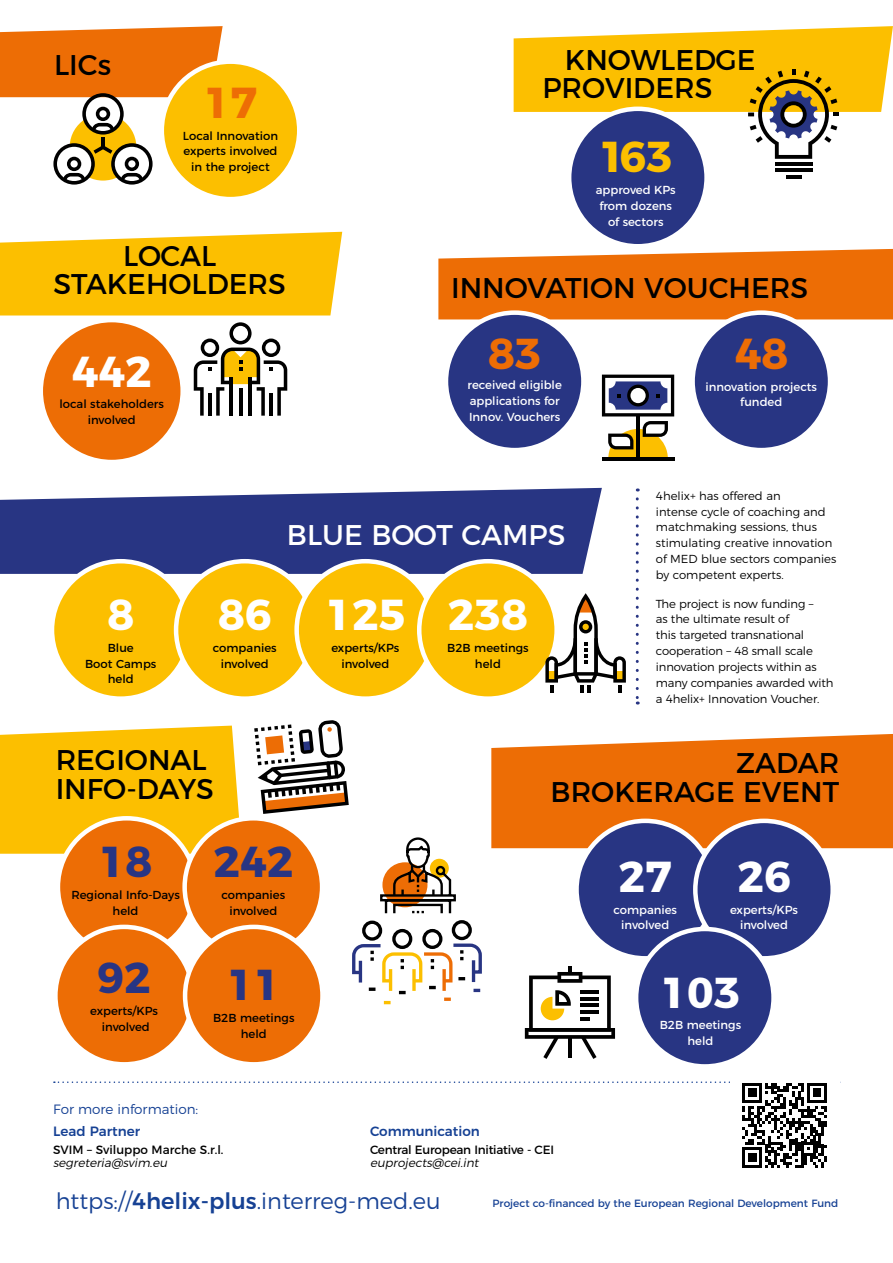
<style>
.page{position:relative;width:893px;height:1263px;background:#fff}
.page>*{position:absolute;margin:0;border:0;box-sizing:border-box;transform-origin:0 0}
.t1{font:700 43.2px "Montserrat";color:#fff}
.t2{font:700 43.2px "Montserrat";color:#283583}
.t3{font:700 43.2px "Montserrat";color:#ed6d05}
.t4{font:700 43.2px "Montserrat";color:#fcbf00}
.t5{font:28.5px/28.5px "Montserrat";color:#000}
.t6{font:28.5px "Montserrat";color:#fff}
.t7{font:300 22.5px "Montserrat";color:#164194}
.t8{font:500 13.5px "Montserrat";color:#164194}
.t9{font:300 13.5px "Montserrat";color:#164194}
.t10{font:italic 300 12px "Montserrat";color:#000}
.t11{font:12px "Montserrat";letter-spacing:-.02em;color:#000}
.t12{font:12px "Montserrat";color:#000}
.t13{font:300 11.55px/15.9px "Montserrat";letter-spacing:-.01em;color:#000}
.t14{font:11.55px/15.9px "Montserrat";color:#000;text-align:center}
.t15{font:11.55px/15.9px "Montserrat";color:#fff;text-align:center}
.t16{font:10.5px "Montserrat";color:#164194}
.s1{font-weight:500}
</style>
<div class="page">
<svg style="left:491px;top:734px;width:402px;height:114px;fill:#ed6d05"></svg>
<svg style="left:0;top:726px;width:239px;height:128px"></svg>
<svg style="left:438px;top:249px;width:455px;height:70px"></svg>
<svg style="left:0;top:232px;width:342px;height:83px"></svg>
<div style="left:569px;top:109px;width:138px;height:137px;background:#283583;border-radius:50%"></div>
<div style="left:567px;top:107px;width:142px;height:141px;border:4px solid #fff;border-radius:50%"></div>
<div style="left:43px;top:322px;width:137px;height:138px;background:#ed6d05;border-radius:50%"></div>
<div style="left:446px;top:313px;width:137px;height:137px;background:#283583;border-radius:50%"></div>
<div style="left:444px;top:310px;width:142px;height:142px;border:4px solid #fff;border-radius:50%"></div>
<div style="left:693px;top:313px;width:137px;height:137px;background:#283583;border-radius:50%"></div>
<div style="left:690px;top:310px;width:142px;height:142px;border:4px solid #fff;border-radius:50%"></div>
<div style="left:58px;top:818px;width:137px;height:138px;background:#ed6d05;border-radius:50%"></div>
<div style="left:185px;top:818px;width:137px;height:138px;background:#ed6d05;border-radius:50%"></div>
<div style="left:182px;top:816px;width:142px;height:142px;border:4px solid #fff;border-radius:50%"></div>
<div style="left:55px;top:927px;width:138px;height:137px;background:#ed6d05;border-radius:50%"></div>
<div style="left:53px;top:925px;width:142px;height:141px;border:4px solid #fff;border-radius:50%"></div>
<div style="left:185px;top:927px;width:137px;height:137px;background:#ed6d05;border-radius:50%"></div>
<div style="left:183px;top:925px;width:142px;height:141px;border:4px solid #fff;border-radius:50%"></div>
<div style="left:576px;top:821px;width:138px;height:137px;background:#283583;border-radius:50%"></div>
<div style="left:574px;top:819px;width:142px;height:141px;border:4px solid #fff;border-radius:50%"></div>
<div style="left:695px;top:821px;width:138px;height:137px;background:#283583;border-radius:50%"></div>
<div style="left:693px;top:819px;width:142px;height:141px;border:4px solid #fff;border-radius:50%"></div>
<div style="left:636px;top:929px;width:138px;height:137px;background:#283583;border-radius:50%"></div>
<div style="left:634px;top:927px;width:142px;height:142px;border:4px solid #fff;border-radius:50%"></div>
<div style="left:162px;top:62px;width:137px;height:137px;background:#fcbf00;border-radius:50%"></div>
<div style="left:160px;top:59px;width:141px;height:142px;border:4px solid #fff;border-radius:50%"></div>
<svg style="left:0;top:26px;width:223px;height:159px"></svg>
<hr style="left:775px;top:162px;width:37px;height:3px;background:#000">
<hr style="left:775px;top:168px;width:37px;height:4px;background:#000">
<hr style="left:786px;top:175px;width:15px;height:4px;background:#000">
<svg style="left:514px;top:26px;width:379px;height:133px"></svg>
<svg style="left:194px;top:322px;width:93px;height:94px"></svg>
<hr style="left:602px;top:457px;width:72px;height:3px;background:#000">
<svg style="left:602px;top:375px;width:72px;height:82px"></svg>
<svg style="left:0;top:488px;width:602px;height:86px;fill:#283583"></svg>
<div style="left:52px;top:561px;width:137px;height:138px;background:#fcbf00;border-radius:50%"></div>
<div style="left:50px;top:559px;width:142px;height:142px;border:4px solid #fff;border-radius:50%"></div>
<div style="left:176px;top:561px;width:137px;height:138px;background:#fcbf00;border-radius:50%"></div>
<div style="left:174px;top:559px;width:142px;height:142px;border:4px solid #fff;border-radius:50%"></div>
<div style="left:297px;top:561px;width:137px;height:138px;background:#fcbf00;border-radius:50%"></div>
<div style="left:294px;top:559px;width:142px;height:142px;border:4px solid #fff;border-radius:50%"></div>
<div style="left:419px;top:561px;width:138px;height:138px;background:#fcbf00;border-radius:50%"></div>
<div style="left:417px;top:559px;width:142px;height:142px;border:4px solid #fff;border-radius:50%"></div>
<svg style="left:545px;top:593px;width:81px;height:100px"></svg>
<svg style="left:254px;top:720px;width:95px;height:94px"></svg>
<svg style="left:525px;top:966px;width:90px;height:93px"></svg>
<svg style="left:54px;top:1081px;width:773px;height:87px"></svg>
<svg style="left:636px;top:499px;width:3px;height:205px"></svg>
<svg style="left:380px;top:837px;width:76px;height:77px"></svg>
<div style="left:392px;top:929px;width:20px;height:20px;border:3px solid #000;border-radius:50%"></div>
<div style="left:362px;top:920px;width:20px;height:21px;border:3px solid #000;border-radius:50%"></div>
<div style="left:422px;top:929px;width:20px;height:20px;border:3px solid #000;border-radius:50%"></div>
<div style="left:452px;top:920px;width:20px;height:20px;border:3px solid #000;border-radius:50%"></div>
<svg style="left:352px;top:941px;width:130px;height:63px"></svg>
<hr style="left:472px;top:960px;width:3px;height:22px;background:#283583">
<h2 class="t5" style="left:54px;top:48px;width:59px">LICs</h2>
<h1 class="t3" style="left:204px;top:67px;width:55px">17</h1>
<p class="t14" style="left:183px;top:127px;width:97px">Local Innovation experts involved in the project</p>
<h2 class="t5" style="left:54px;top:239px;width:234px;text-align:center">LOCAL<br>STAKEHOLDERS</h2>
<h1 class="t1" style="left:72px;top:336px;width:81px">442</h1>
<p class="t14" style="left:60px;top:395px;width:106px">local stakeholders involved</p>
<h2 class="t5" style="left:542px;top:43px;width:215px;text-indent:22px">KNOWLEDGE<br>PROVIDERS</h2>
<h1 class="t4" style="left:599px;top:121px;width:75px">163</h1>
<p class="t15" style="left:596px;top:181px;width:81px">approved KPs from dozens of sectors</p>
<h2 class="t5" style="left:451px;top:271px;width:359px">INNOVATION VOUCHERS</h2>
<h1 class="t3" style="left:488px;top:318px;width:55px">83</h1>
<p class="t15" style="left:467px;top:376px;width:96px;text-align:left">received eligible applications for<br>Innov. Vouchers</p>
<h1 class="t3" style="left:735px;top:318px;width:55px">48</h1>
<p class="t15" style="left:706px;top:378px;width:113px">innovation projects funded</p>
<h1 class="t1" style="left:107px;top:579px;width:28px">8</h1>
<p class="t14" style="left:85px;top:639px;width:73px">Blue<br>Boot Camps held</p>
<h2 class="t6" style="left:287px;top:512px;width:280px">BLUE BOOT CAMPS</h2>
<h1 class="t1" style="left:218px;top:579px;width:55px">86</h1>
<p class="t14" style="left:213px;top:639px;width:65px">companies involved</p>
<h1 class="t1" style="left:325px;top:579px;width:81px">125</h1>
<p class="t14" style="left:331px;top:639px;width:69px">experts/KPs involved</p>
<h1 class="t1" style="left:448px;top:579px;width:81px">238</h1>
<p class="t14" style="left:447px;top:639px;width:83px">B2B meetings held</p>
<p class="t13" style="left:656px;top:487px;width:182px">4helix+ has offered an<br>intense cycle of coaching and matchmaking sessions, thus stimulating creative innovation of MED blue sectors companies by competent experts.</p>
<p class="t13" style="left:656px;top:594px;width:179px">The project is now funding –<br>as the ultimate result of<br>this targeted transnational cooperation – 48 small scale innovation projects within as many companies awarded with a 4helix+ Innovation Voucher.</p>
<h2 class="t5" style="left:56px;top:744px;width:160px">REGIONAL<br>INFO-DAYS</h2>
<h2 class="t5" style="left:550px;top:747px;width:290px;text-align:right">ZADAR<br>BROKERAGE EVENT</h2>
<h1 class="t2" style="left:99px;top:826px;width:55px">18</h1>
<p class="t14" style="left:71px;top:886px;width:110px">Regional Info-Days held</p>
<h1 class="t2" style="left:97px;top:942px;width:55px">92</h1>
<p class="t14" style="left:90px;top:1002px;width:69px">experts/KPs involved</p>
<h1 class="t2" style="left:213px;top:826px;width:81px">242</h1>
<p class="t14" style="left:222px;top:886px;width:65px">companies involved</p>
<h1 class="t2" style="left:227px;top:949px;width:55px">11</h1>
<p class="t14" style="left:213px;top:1009px;width:83px">B2B meetings held</p>
<p class="t9" style="left:53px;top:1098px;width:147px">For more information:</p>
<p class="t8" style="left:53px;top:1120px;width:89px">Lead Partner</p>
<p class="t12" style="left:53px;top:1140px;width:172px">SVIM – Sviluppo Marche S.r.l.</p>
<p class="t10" style="left:53px;top:1154px;width:118px">segreteria@svim.eu</p>
<p class="t8" style="left:370px;top:1120px;width:111px">Communication</p>
<p class="t11" style="left:370px;top:1140px;width:185px">Central European Initiative - CEI</p>
<p class="t10" style="left:370px;top:1154px;width:113px">euprojects@cei.int</p>
<h1 class="t1" style="left:619px;top:841px;width:55px">27</h1>
<p class="t15" style="left:613px;top:900px;width:65px">companies involved</p>
<h1 class="t1" style="left:737px;top:841px;width:55px">26</h1>
<p class="t15" style="left:730px;top:900px;width:69px">experts/KPs involved</p>
<h1 class="t1" style="left:660px;top:957px;width:81px">103</h1>
<p class="t15" style="left:660px;top:1016px;width:83px">B2B meetings held</p>
<h3 class="t7" style="left:56px;top:1183px;width:386px">https://<span class="s1">4helix-plus</span>.interreg-med.eu</h3>
<p class="t16" style="left:492px;top:1194px;width:347px">Project co-financed by the European Regional Development Fund</p>
</div>
